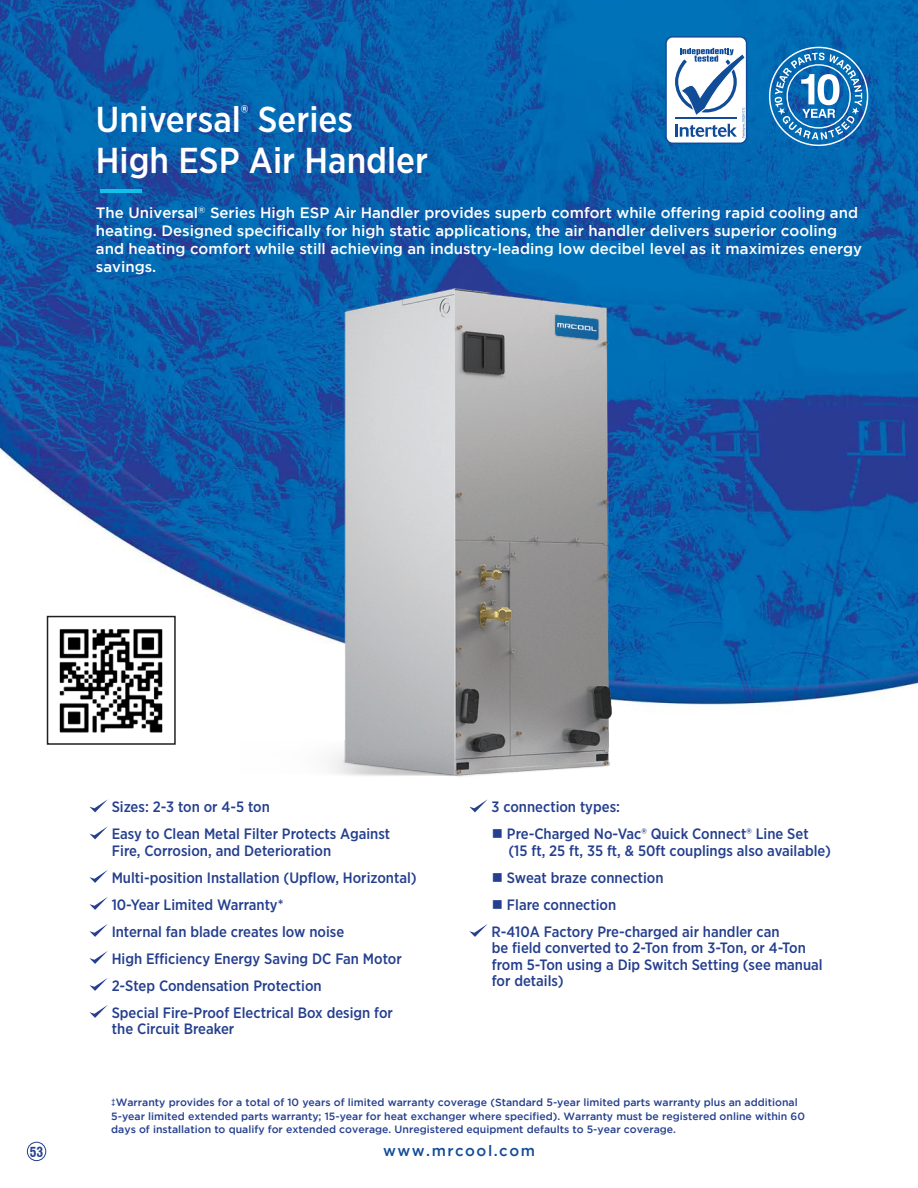
<style>
.page{position:relative;width:918px;height:1188px;background:#fff}
.page>*{position:absolute;margin:0;border:0;box-sizing:border-box;transform-origin:0 0}
.t1{font:500 36px "Gotham Narrow";color:#fff}
.t2{font:500 15px/16.5px "Gotham Narrow";color:#253f8e}
.t3{font:500 15px/18px "Gotham";color:#fff}
.t4{font:500 15px "Gotham";letter-spacing:.1em;color:#124c98}
.t5{font:700 condensed 13.5px "Swiss 721 BT";color:#253f8e}
.t6{font:500 10.5px/13.5px "Gotham";color:#253f8e}
</style>
<div class="page">
<div style="left:27px;top:1142px;width:19px;height:19px;border:1px solid #253f8e;border-radius:50%"></div>
<img style="left:0;top:0;width:918px;height:840px">
<svg style="left:89px;top:799px;width:19px;height:13px"></svg>
<svg style="left:89px;top:826px;width:19px;height:13px"></svg>
<svg style="left:89px;top:870px;width:19px;height:13px"></svg>
<svg style="left:89px;top:897px;width:19px;height:13px"></svg>
<svg style="left:89px;top:924px;width:19px;height:13px"></svg>
<svg style="left:89px;top:951px;width:19px;height:13px"></svg>
<svg style="left:89px;top:978px;width:19px;height:13px"></svg>
<svg style="left:89px;top:1005px;width:19px;height:13px"></svg>
<svg style="left:469px;top:924px;width:19px;height:13px"></svg>
<hr style="left:101px;top:189px;width:41px;height:4px;background:#16bfe8">
<svg style="left:665px;top:36px;width:82px;height:108px"></svg>
<img style="left:172px;top:204px;width:581px;height:636px">
<svg style="left:769px;top:47px;width:99px;height:99px;background:#3d87c1"></svg>
<img style="left:50px;top:619px;width:123px;height:123px">
<div style="left:47px;top:616px;width:129px;height:129px;border:2px solid #231f20"></div>
<p class="t1" style="left:96px;top:97px;width:259px">Universal<sup>®</sup> Series</p>
<p class="t1" style="left:96px;top:138px;width:334px">High ESP Air Handler</p>
<p class="t3" style="left:96px;top:204px;width:768px">The Universal<sup>®</sup> Series High ESP Air Handler provides superb comfort while offering rapid cooling and heating. Designed specifically for high static applications, the air handler delivers superior cooling and heating comfort while still achieving an industry-leading low decibel level as it maximizes energy savings.</p>
<p class="t2" style="left:112px;top:799px;width:160px">Sizes: 2-3 ton or 4-5 ton</p>
<p class="t2" style="left:112px;top:826px;width:280px">Easy to Clean Metal Filter Protects Against<br>Fire, Corrosion, and Deterioration</p>
<p class="t2" style="left:112px;top:869px;width:307px">Multi-position Installation (Upflow, Horizontal)</p>
<p class="t2" style="left:112px;top:896px;width:173px">10-Year Limited Warranty*</p>
<p class="t2" style="left:112px;top:923px;width:234px">Internal fan blade creates low noise</p>
<p class="t2" style="left:112px;top:950px;width:292px">High Efficiency Energy Saving DC Fan Motor</p>
<p class="t2" style="left:112px;top:977px;width:212px">2-Step Condensation Protection</p>
<p class="t2" style="left:112px;top:1004px;width:283px">Special Fire-Proof Electrical Box design for the Circuit Breaker</p>
<p class="t2" style="left:492px;top:799px;width:130px">3 connection types:</p>
<p class="t2" style="left:508px;top:826px;width:324px;text-indent:-16px">■ Pre-Charged No-Vac® Quick Connect® Line Set (15 ft, 25 ft, 35 ft, &amp; 50ft couplings also available)</p>
<p class="t2" style="left:492px;top:869px;width:173px">■ Sweat braze connection</p>
<p class="t2" style="left:492px;top:896px;width:126px">■ Flare connection</p>
<p class="t2" style="left:492px;top:923px;width:333px">R-410A Factory Pre-charged air handler can<br>be field converted to 2-Ton from 3-Ton, or 4-Ton from 5-Ton using a Dip Switch Setting (see manual for details)</p>
<p class="t6" style="left:111px;top:1096px;width:695px">‡Warranty provides for a total of 10 years of limited warranty coverage (Standard 5-year limited parts warranty plus an additional<br>5-year limited extended parts warranty; 15-year for heat exchanger where specified). Warranty must be registered online within 60 days of installation to qualify for extended coverage. Unregistered equipment defaults to 5-year coverage.</p>
<p class="t5" style="left:30px;top:1144px;width:15px">53</p>
<p class="t4" style="left:383px;top:1142px;width:153px">www.mrcool.com</p>
</div>
